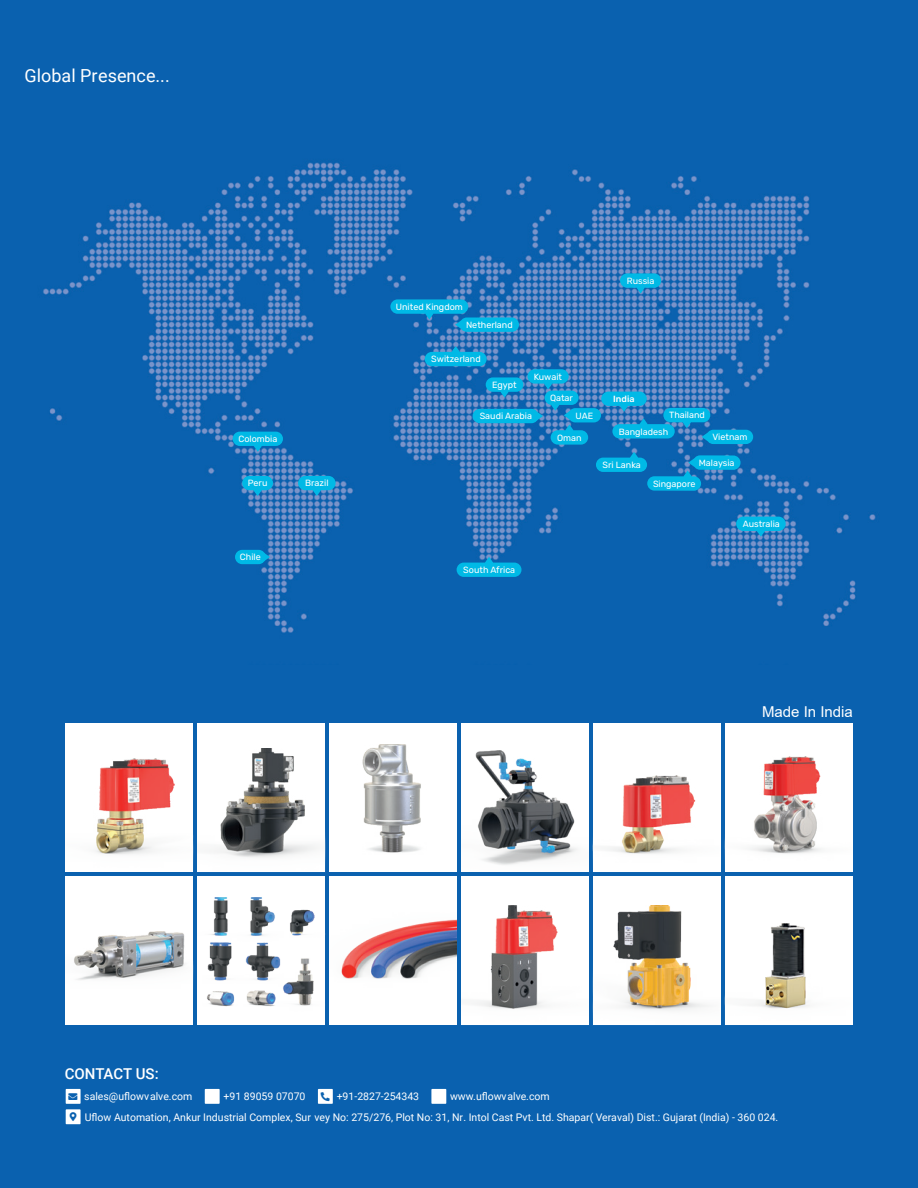
<style>
.page{position:relative;width:918px;height:1188px;background:#0a61af}
.page>*{position:absolute;margin:0;border:0;box-sizing:border-box;transform-origin:0 0}
.t1{font:18px "Roboto";color:#fff}
.t2{font:15px "Arial";color:#fff}
.t3{font:500 15px "Roboto";letter-spacing:-.01em;color:#fff}
.t4{font:10.5px/20.7px "Roboto";color:#fff}
.t5{font:9px "Rubik";color:#fff}
.t6{font:500 9px "Rubik";color:#fff}
</style>
<div class="page">
<div style="left:66px;top:723px;width:127px;height:149px;background:#fff"></div>
<img style="left:95px;top:758px;width:80px;height:97px">
<div style="left:198px;top:723px;width:127px;height:149px;background:#fff"></div>
<img style="left:214px;top:749px;width:103px;height:109px">
<div style="left:329px;top:723px;width:128px;height:149px;background:#fff"></div>
<img style="left:362px;top:745px;width:59px;height:108px">
<div style="left:461px;top:723px;width:128px;height:149px;background:#fff"></div>
<img style="left:475px;top:751px;width:102px;height:114px">
<div style="left:725px;top:723px;width:127px;height:149px;background:#fff"></div>
<img style="left:750px;top:757px;width:71px;height:97px">
<div style="left:593px;top:723px;width:127px;height:149px;background:#fff"></div>
<img style="left:607px;top:776px;width:89px;height:78px">
<div style="left:66px;top:876px;width:127px;height:149px;background:#fff"></div>
<img style="left:74px;top:931px;width:111px;height:49px">
<div style="left:198px;top:876px;width:127px;height:149px;background:#fff"></div>
<img style="left:207px;top:898px;width:108px;height:109px">
<div style="left:329px;top:876px;width:128px;height:149px;background:#fff"></div>
<img style="left:341px;top:919px;width:116px;height:60px">
<div style="left:461px;top:876px;width:128px;height:149px;background:#fff"></div>
<img style="left:473px;top:906px;width:85px;height:103px">
<div style="left:593px;top:876px;width:127px;height:149px;background:#fff"></div>
<img style="left:613px;top:906px;width:95px;height:105px">
<div style="left:725px;top:876px;width:127px;height:149px;background:#fff"></div>
<img style="left:752px;top:923px;width:58px;height:86px">
<div style="left:66px;top:1089px;width:15px;height:15px;background:#fff"></div>
<div style="left:205px;top:1089px;width:15px;height:15px;background:#fff"></div>
<div style="left:66px;top:1109px;width:15px;height:15px;background:#fff"></div>
<img style="left:43px;top:162px;width:833px;height:471px">
<div style="left:601px;top:392px;width:46px;height:14px;background:#00b9e6;border-radius:7px"></div>
<svg style="left:620px;top:406px;width:8px;height:6px"></svg>
<div style="left:390px;top:299px;width:78px;height:15px;background:#00b9e6;border-radius:7px"></div>
<svg style="left:425px;top:314px;width:8px;height:6px"></svg>
<div style="left:425px;top:352px;width:62px;height:14px;background:#00b9e6;border-radius:7px"></div>
<svg style="left:452px;top:346px;width:8px;height:6px"></svg>
<div style="left:460px;top:318px;width:59px;height:14px;background:#00b9e6;border-radius:7px"></div>
<svg style="left:455px;top:321px;width:6px;height:8px"></svg>
<div style="left:568px;top:408px;width:33px;height:14px;background:#00b9e6;border-radius:7px"></div>
<div style="left:551px;top:430px;width:37px;height:15px;background:#00b9e6;border-radius:7px"></div>
<svg style="left:551px;top:405px;width:24px;height:30px"></svg>
<div style="left:545px;top:391px;width:34px;height:14px;background:#00b9e6;border-radius:7px"></div>
<div style="left:298px;top:476px;width:38px;height:14px;background:#00b9e6;border-radius:7px"></div>
<svg style="left:313px;top:490px;width:8px;height:6px"></svg>
<div style="left:235px;top:550px;width:31px;height:14px;background:#00b9e6;border-radius:7px"></div>
<svg style="left:265px;top:553px;width:5px;height:8px"></svg>
<div style="left:242px;top:476px;width:31px;height:14px;background:#00b9e6;border-radius:7px"></div>
<svg style="left:254px;top:490px;width:8px;height:6px"></svg>
<div style="left:486px;top:377px;width:37px;height:15px;background:#00b9e6;border-radius:7px"></div>
<svg style="left:500px;top:391px;width:9px;height:7px"></svg>
<div style="left:736px;top:517px;width:50px;height:14px;background:#00b9e6;border-radius:7px"></div>
<svg style="left:757px;top:531px;width:8px;height:6px"></svg>
<svg style="left:702px;top:433px;width:5px;height:8px"></svg>
<div style="left:706px;top:430px;width:47px;height:14px;background:#00b9e6;border-radius:7px"></div>
<div style="left:647px;top:476px;width:54px;height:15px;background:#00b9e6;border-radius:7px"></div>
<svg style="left:684px;top:459px;width:16px;height:21px"></svg>
<div style="left:693px;top:455px;width:48px;height:15px;background:#00b9e6;border-radius:7px"></div>
<div style="left:663px;top:408px;width:47px;height:14px;background:#00b9e6;border-radius:7px"></div>
<svg style="left:683px;top:422px;width:8px;height:6px"></svg>
<div style="left:457px;top:563px;width:65px;height:14px;background:#00b9e6;border-radius:7px"></div>
<svg style="left:485px;top:557px;width:8px;height:6px"></svg>
<div style="left:612px;top:424px;width:63px;height:14px;background:#00b9e6;border-radius:7px"></div>
<svg style="left:639px;top:418px;width:9px;height:6px"></svg>
<div style="left:233px;top:432px;width:50px;height:14px;background:#00b9e6;border-radius:7px"></div>
<svg style="left:254px;top:446px;width:8px;height:6px"></svg>
<div style="left:528px;top:369px;width:41px;height:15px;background:#00b9e6;border-radius:7px"></div>
<svg style="left:544px;top:384px;width:8px;height:5px"></svg>
<div style="left:620px;top:273px;width:41px;height:15px;background:#00b9e6;border-radius:7px"></div>
<svg style="left:637px;top:287px;width:8px;height:7px"></svg>
<div style="left:473px;top:409px;width:66px;height:14px;background:#00b9e6;border-radius:7px"></div>
<svg style="left:538px;top:412px;width:5px;height:8px"></svg>
<div style="left:596px;top:458px;width:51px;height:14px;background:#00b9e6;border-radius:7px"></div>
<svg style="left:630px;top:452px;width:8px;height:6px"></svg>
<div style="left:318px;top:1089px;width:15px;height:15px;background:#fff"></div>
<div style="left:431px;top:1089px;width:15px;height:15px;background:#fff"></div>
<h1 class="t1" style="left:25px;top:63px;width:147px">Global Presence...</h1>
<p class="t5" style="left:238px;top:434px;width:41px">Colombia</p>
<p class="t5" style="left:248px;top:478px;width:21px">Peru</p>
<p class="t5" style="left:240px;top:552px;width:22px">Chile</p>
<p class="t5" style="left:305px;top:478px;width:25px">Brazil</p>
<p class="t5" style="left:396px;top:302px;width:68px">United Kingdom</p>
<p class="t5" style="left:466px;top:320px;width:48px">Netherland</p>
<p class="t5" style="left:627px;top:276px;width:29px">Russia</p>
<p class="t5" style="left:431px;top:354px;width:51px">Switzerland</p>
<p class="t5" style="left:492px;top:379px;width:26px">Egypt</p>
<p class="t5" style="left:534px;top:371px;width:30px">Kuwait</p>
<p class="t5" style="left:550px;top:393px;width:24px">Qatar</p>
<p class="t5" style="left:480px;top:411px;width:54px">Saudi Arabia</p>
<p class="t5" style="left:576px;top:410px;width:19px">UAE</p>
<p class="t5" style="left:557px;top:432px;width:26px">Oman</p>
<p class="t6" style="left:613px;top:394px;width:23px">India</p>
<p class="t5" style="left:669px;top:410px;width:37px">Thailand</p>
<p class="t5" style="left:619px;top:426px;width:51px">Bangladesh</p>
<p class="t5" style="left:712px;top:432px;width:37px">Vietnam</p>
<p class="t5" style="left:603px;top:460px;width:40px">Sri Lanka</p>
<p class="t5" style="left:699px;top:458px;width:37px">Malaysia</p>
<p class="t5" style="left:653px;top:478px;width:44px">Singapore</p>
<p class="t5" style="left:743px;top:519px;width:39px">Australia</p>
<p class="t5" style="left:463px;top:565px;width:53px">South Africa</p>
<h2 class="t2" style="left:762px;top:701px;width:92px">Made In India</h2>
<h2 class="t3" style="left:65px;top:1063px;width:95px">CONTACT US:</h2>
<p class="t4" style="left:85px;top:1086px;width:695px;text-indent:139px">+91 89059 07070<br>Uflow Automation, Ankur Industrial Complex, Sur vey No: 275/276, Plot No: 31, Nr. Intol Cast Pvt. Ltd. Shapar( Veraval) Dist.: Gujarat (India) - 360 024.</p>
<p class="t4" style="left:84px;top:1085px;width:110px">sales@uflowvalve.com</p>
<p class="t4" style="left:337px;top:1086px;width:84px">+91-2827-254343</p>
<p class="t4" style="left:450px;top:1085px;width:101px">www.uflowvalve.com</p>
</div>
